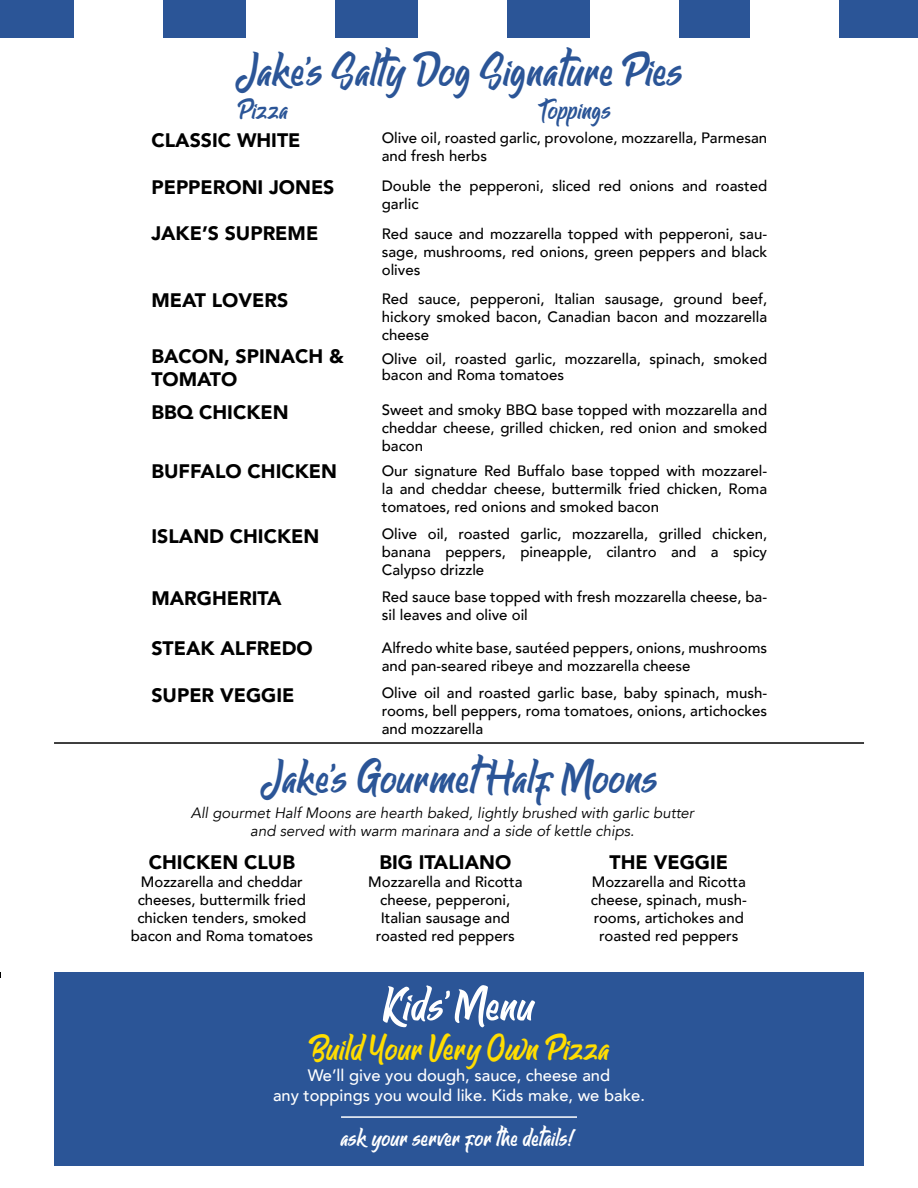
<style>
.page{position:relative;width:918px;height:1188px;background:#fff}
.page>*{position:absolute;margin:0;border:0;box-sizing:border-box;transform-origin:0 0}
.t1{font:45px "Stasiun";color:#2b5597}
.t2{font:34.5px "Stasiun";color:#fd0}
.t3{font:27px "Stasiun";color:#2b5597}
.t4{font:24px "Stasiun";color:#fff}
.t5{font:900 19.5px/23.4px "Avenir";color:#000}
.t6{font:500 16.5px/19.8px "Avenir";color:#fff;text-align:center}
.t7{font:500 15px/18px "Avenir";color:#000;text-align:justify}
.t8{font:italic 15px/18px "Avenir";color:#000;text-align:center}
</style>
<div class="page">
<div style="left:54px;top:972px;width:810px;height:194px;background:#2b5597"></div>
<div style="left:0;top:0;width:918px;height:38px;background:#2b5597"></div>
<div style="left:75px;top:0;width:88px;height:38px;background:#fff"></div>
<div style="left:247px;top:0;width:88px;height:38px;background:#fff"></div>
<div style="left:419px;top:0;width:88px;height:38px;background:#fff"></div>
<div style="left:591px;top:0;width:88px;height:38px;background:#fff"></div>
<div style="left:750px;top:0;width:89px;height:38px;background:#fff"></div>
<hr style="left:341px;top:1116px;width:236px;height:2px;background:#fff">
<hr style="left:54px;top:742px;width:810px;height:2px;background:#000">
<svg style="left:383px;top:985px;width:152px;height:42px"></svg>
<h1 class="t1" style="left:235px;top:43px;width:449px">Jake’s Salty Dog Signature Pies</h1>
<h3 class="t5" style="left:151px;top:128px;width:151px">CLASSIC WHITE</h3>
<h3 class="t5" style="left:151px;top:175px;width:185px">PEPPERONI JONES</h3>
<h3 class="t5" style="left:151px;top:221px;width:168px">JAKE’S SUPREME</h3>
<h3 class="t3" style="left:238px;top:93px;width:52px">Pizza</h3>
<h3 class="t3" style="left:538px;top:93px;width:75px">Toppings</h3>
<p class="t7" style="left:382px;top:128px;width:387px">Olive oil, roasted garlic, provolone, mozzarella, Parmesan and fresh herbs</p>
<p class="t7" style="left:382px;top:176px;width:387px">Double the pepperoni, sliced red onions and roasted garlic</p>
<p class="t7" style="left:382px;top:224px;width:387px">Red sauce and mozzarella topped with pepperoni, sau&shy;sage, mushrooms, red onions, green peppers and black olives</p>
<p class="t7" style="left:382px;top:289px;width:387px">Red sauce, pepperoni, Italian sausage, ground beef, hickory smoked bacon, Canadian bacon and mozzarella cheese</p>
<p class="t7" style="left:382px;top:349px;width:387px;line-height:16.5px">Olive oil, roasted garlic, mozzarella, spinach, smoked bacon and Roma tomatoes</p>
<p class="t7" style="left:382px;top:400px;width:387px">Sweet and smoky BBQ base topped with mozzarella and cheddar cheese, grilled chicken, red onion and smoked bacon</p>
<p class="t7" style="left:382px;top:461px;width:387px">Our signature Red Buffalo base topped with mozzarel&shy;la and cheddar cheese, buttermilk fried chicken, Roma tomatoes, red onions and smoked bacon</p>
<p class="t7" style="left:382px;top:524px;width:387px">Olive oil, roasted garlic, mozzarella, grilled chicken, banana peppers, pineapple, cilantro and a spicy Calypso drizzle</p>
<p class="t7" style="left:382px;top:587px;width:387px">Red sauce base topped with fresh mozzarella cheese, ba&shy;sil leaves and olive oil</p>
<p class="t7" style="left:382px;top:638px;width:387px">Alfredo white base, sautéed peppers, onions, mushrooms and pan-seared ribeye and mozzarella cheese</p>
<p class="t7" style="left:382px;top:683px;width:387px">Olive oil and roasted garlic base, baby spinach, mush&shy;rooms, bell peppers, roma tomatoes, onions, artichockes and mozzarella</p>
<h3 class="t5" style="left:151px;top:288px;width:138px">MEAT LOVERS</h3>
<h3 class="t5" style="left:151px;top:344px;width:194px">BACON, SPINACH &amp;<br>TOMATO</h3>
<h3 class="t5" style="left:151px;top:400px;width:139px">BBQ CHICKEN</h3>
<h3 class="t5" style="left:151px;top:459px;width:187px">BUFFALO CHICKEN</h3>
<h3 class="t5" style="left:151px;top:524px;width:169px">ISLAND CHICKEN</h3>
<h3 class="t5" style="left:151px;top:586px;width:132px">MARGHERITA</h3>
<h3 class="t5" style="left:151px;top:636px;width:163px">STEAK ALFREDO</h3>
<h3 class="t5" style="left:151px;top:683px;width:145px">SUPER VEGGIE</h3>
<h1 class="t1" style="left:260px;top:750px;width:399px">Jake’s Gourmet Half Moons</h1>
<p class="t8" style="left:191px;top:804px;width:505px">All gourmet Half Moons are hearth baked, lightly brushed with garlic butter and served with warm marinara and a side of kettle chips.</p>
<h3 class="t5" style="left:149px;top:850px;width:148px">CHICKEN CLUB</h3>
<p class="t7" style="left:131px;top:872px;width:184px;text-align:center">Mozzarella and cheddar cheeses, buttermilk fried chicken tenders, smoked bacon and Roma tomatoes</p>
<h3 class="t5" style="left:379px;top:850px;width:133px">BIG ITALIANO</h3>
<p class="t7" style="left:368px;top:872px;width:156px;text-align:center">Mozzarella and Ricotta cheese, pepperoni,<br>Italian sausage and roasted red peppers</p>
<h3 class="t5" style="left:610px;top:850px;width:120px">THE VEGGIE</h3>
<p class="t7" style="left:591px;top:872px;width:157px;text-align:center">Mozzarella and Ricotta cheese, spinach, mush&shy;rooms, artichokes and roasted red peppers</p>
<h2 class="t2" style="left:308px;top:1027px;width:303px">Build Your Very Own Pizza</h2>
<p class="t6" style="left:273px;top:1065px;width:373px">We’ll give you dough, sauce, cheese and<br>any toppings you would like. Kids make, we bake.</p>
<h3 class="t4" style="left:340px;top:1123px;width:239px">ask your server for the details!</h3>
</div>
